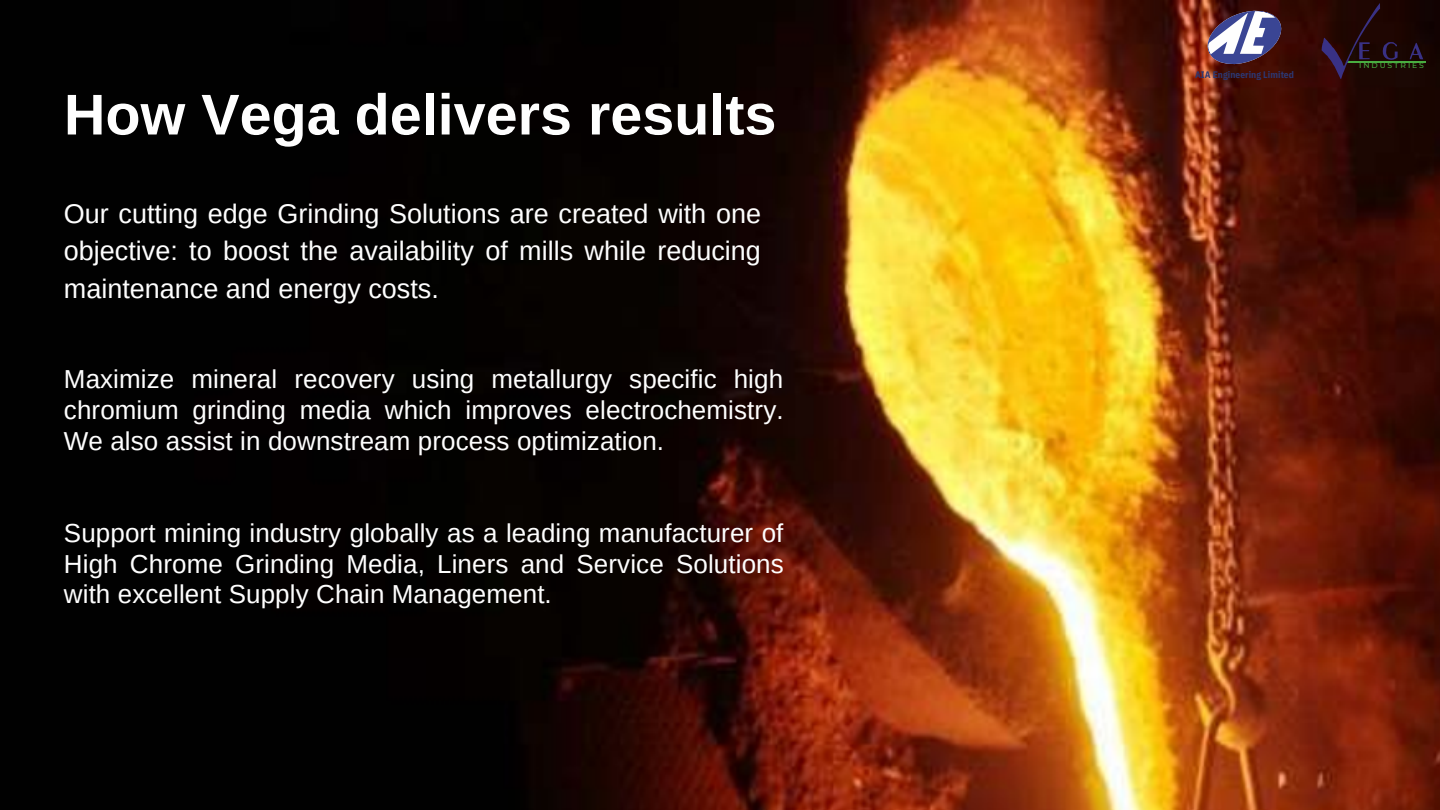
<style>
.page{position:relative;width:1440px;height:810px;background:#fff}
.page>*{position:absolute;margin:0;border:0;box-sizing:border-box;transform-origin:0 0}
.t1{font:700 57.5px "Arimo";color:#fefefe}
.t2{font:27px/37.5px "Arimo";color:#fefefe;text-align:justify}
.t3{font:26px/30.8px "Arimo";letter-spacing:.005em;color:#fefefe;text-align:justify}
.t4{font:700 9.4px "IBM Plex Sans Cond";letter-spacing:.005em;color:#2c3772}
.t5{font:500 7.6px "Montserrat";letter-spacing:.245em;color:#49ad40}
</style>
<div class="page">
<img style="left:0;top:0;width:1440px;height:810px">
<svg style="left:1197px;top:9px;width:92px;height:56px"></svg>
<hr style="left:1347px;top:61px;width:79px;height:1px;background:#49ad40">
<svg style="left:1321px;top:3px;width:102px;height:77px;background:#220d0f"></svg>
<h1 class="t1" style="left:64px;top:82px;width:714px">How Vega delivers results</h1>
<p class="t2" style="left:64px;top:195px;width:699px">Our cutting edge Grinding Solutions are created with one objective: to boost the availability of mills while reducing maintenance and energy costs.</p>
<p class="t3" style="left:64px;top:364px;width:721px">Maximize mineral recovery using metallurgy specific high chromium grinding media which improves electrochemistry.<br>We also assist in downstream process optimization.</p>
<p class="t3" style="left:64px;top:517px;width:721px">Support mining industry globally as a leading manufacturer of High Chrome Grinding Media, Liners and Service Solutions with excellent Supply Chain Management.</p>
<p class="t4" style="left:1195px;top:68px;width:101px">AIA Engineering Limited</p>
<p class="t5" style="left:1359px;top:61px;width:66px">INDUSTRIES</p>
</div>
